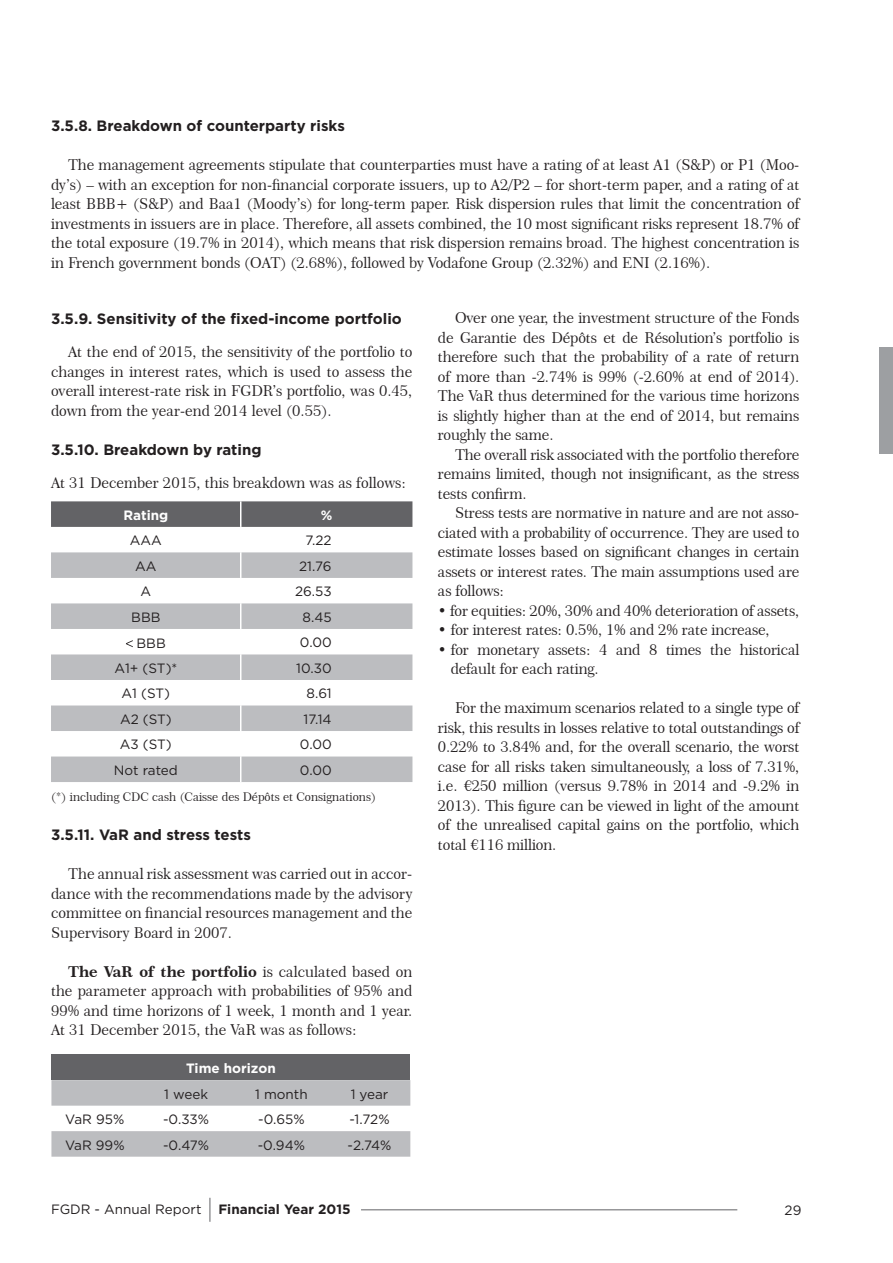
<style>
.page{position:relative;width:893px;height:1263px;background:#fff}
.page>*{position:absolute;margin:0;border:0;box-sizing:border-box;transform-origin:0 0}
.t1{font:15px/19.5px "Century 751 BT Roman No 2 B";letter-spacing:-.01em;color:#231f20;text-align:justify}
.t2{font:700 15px "Gotham HTF";color:#231f20}
.t3{font:15px "Century 751 BT Bold B";color:#231f20}
.t4{font:13.5px "Gotham HTF";color:#231f20}
.t5{font:700 13.5px "Gotham HTF";color:#fff}
.t6{font:700 13.5px "Gotham HTF";color:#231f20}
.t7{font:12px "Century 751 BT Roman No 2 B";color:#231f20}
.s1{font-family:"Century 751 BT Roman No 2 B"}
</style>
<div class="page">
<svg style="left:210px;top:1198px;width:1px;height:24px"></svg>
<hr style="left:361px;top:1209px;width:376px;height:1px;background:#636366">
<svg style="left:51px;top:501px;width:361px;height:281px"></svg>
<div style="left:51px;top:1054px;width:359px;height:26px;background:#636366"></div>
<svg style="left:51px;top:1080px;width:359px;height:77px"></svg>
<div style="left:879px;top:348px;width:14px;height:106px;background:#9d9fa2"></div>
<p class="t2" style="left:51px;top:117px;width:295px">3.5.8. Breakdown of counterparty risks</p>
<p class="t1" style="left:51px;top:155px;width:750px;text-indent:17px">The management agreements stipulate that counterparties must have a rating of at least A1 (S&amp;P) or P1 (Moo&shy;dy’s) – with an exception for non-financial corporate issuers, up to A2/P2 – for short-term paper, and a rating of at least BBB+ (S&amp;P) and Baa1 (Moody’s) for long-term paper. Risk dispersion rules that limit the concentration of investments in issuers are in place. Therefore, all assets combined, the 10 most significant risks represent 18.7% of the total exposure (19.7% in 2014), which means that risk dispersion remains broad. The highest concentration is in French government bonds (OAT) (2.68%), followed by Vodafone Group (2.32%) and ENI (2.16%).</p>
<p class="t2" style="left:51px;top:310px;width:352px">3.5.9. Sensitivity of the fixed-income portfolio</p>
<p class="t1" style="left:51px;top:342px;width:363px;text-indent:17px">At the end of 2015, the sensitivity of the portfolio to changes in interest rates, which is used to assess the overall interest-rate risk in FGDR’s portfolio, was 0.45, down from the year-end 2014 level (0.55).</p>
<p class="t2" style="left:51px;top:441px;width:212px">3.5.10. Breakdown by rating</p>
<p class="t1" style="left:51px;top:472px;width:356px">At 31 December 2015, this breakdown was as follows:</p>
<p class="t5" style="left:123px;top:507px;width:46px">Rating</p>
<p class="t5" style="left:321px;top:507px;width:13px">%</p>
<p class="t4" style="left:130px;top:533px;width:33px">AAA</p>
<p class="t4" style="left:305px;top:533px;width:28px">7.22</p>
<p class="t4" style="left:135px;top:558px;width:23px">AA</p>
<p class="t4" style="left:299px;top:558px;width:34px">21.76</p>
<p class="t4" style="left:141px;top:584px;width:12px">A</p>
<p class="t4" style="left:295px;top:584px;width:38px">26.53</p>
<p class="t4" style="left:131px;top:609px;width:31px">BBB</p>
<p class="t4" style="left:303px;top:609px;width:31px">8.45</p>
<p class="t4" style="left:137px;top:636px;width:31px">BBB</p>
<p class="t4" style="left:300px;top:635px;width:33px">0.00</p>
<p class="t4" style="left:114px;top:661px;width:64px">A1+ (ST)*</p>
<p class="t4" style="left:296px;top:661px;width:37px">10.30</p>
<p class="t4" style="left:122px;top:686px;width:50px">A1 (ST)</p>
<p class="t4" style="left:307px;top:686px;width:27px">8.61</p>
<p class="t4" style="left:120px;top:712px;width:53px">A2 (ST)</p>
<p class="t4" style="left:304px;top:712px;width:30px">17.14</p>
<p class="t4" style="left:120px;top:737px;width:53px">A3 (ST)</p>
<p class="t4" style="left:300px;top:737px;width:33px">0.00</p>
<p class="t4" style="left:114px;top:763px;width:65px">Not rated</p>
<p class="t4" style="left:300px;top:763px;width:33px">0.00</p>
<p class="t7" style="left:51px;top:790px;width:326px">(*) including CDC cash (Caisse des Dépôts et Consignations)</p>
<p class="t2" style="left:51px;top:826px;width:201px">3.5.11. VaR and stress tests</p>
<p class="t1" style="left:51px;top:864px;width:363px;text-indent:17px">The annual risk assessment was carried out in accor&shy;dance with the recommendations made by the advisory committee on financial resources management and the Supervisory Board in 2007.</p>
<p class="t3" style="left:68px;top:962px;width:346px">The VaR of the portfolio <span class="s1">is calculated based on</span></p>
<p class="t1" style="left:51px;top:981px;width:363px">the parameter approach with probabilities of 95% and 99% and time horizons of 1 week, 1 month and 1 year.<br>At 31 December 2015, the VaR was as follows:</p>
<p class="t5" style="left:186px;top:1060px;width:91px">Time horizon</p>
<p class="t4" style="left:164px;top:1086px;width:45px">1 week</p>
<p class="t4" style="left:255px;top:1086px;width:54px">1 month</p>
<p class="t4" style="left:351px;top:1086px;width:39px">1 year</p>
<p class="t4" style="left:65px;top:1112px;width:60px">VaR 95%</p>
<p class="t4" style="left:163px;top:1112px;width:48px">-0.33%</p>
<p class="t4" style="left:258px;top:1112px;width:48px">-0.65%</p>
<p class="t4" style="left:349px;top:1112px;width:42px">-1.72%</p>
<p class="t4" style="left:65px;top:1137px;width:61px">VaR 99%</p>
<p class="t4" style="left:163px;top:1137px;width:48px">-0.47%</p>
<p class="t4" style="left:258px;top:1137px;width:49px">-0.94%</p>
<p class="t4" style="left:348px;top:1137px;width:45px">-2.74%</p>
<p class="t1" style="left:438px;top:308px;width:363px;text-indent:17px">Over one year, the investment structure of the Fonds de Garantie des Dépôts et de Résolution’s portfolio is therefore such that the probability of a rate of return of more than -2.74% is 99% (-2.60% at end of 2014).<br>The VaR thus determined for the various time horizons is slightly higher than at the end of 2014, but remains roughly the same.</p>
<p class="t1" style="left:438px;top:445px;width:363px;text-indent:17px">The overall risk associated with the portfolio therefore remains limited, though not insignificant, as the stress tests confirm.</p>
<p class="t1" style="left:438px;top:503px;width:363px;text-indent:17px">Stress tests are normative in nature and are not asso&shy;ciated with a probability of occurrence. They are used to estimate losses based on significant changes in certain assets or interest rates. The main assumptions used are as follows:</p>
<p class="t1" style="left:438px;top:601px;width:363px">• for equities: 20%, 30% and 40% deterioration of assets,</p>
<p class="t1" style="left:438px;top:620px;width:333px">• for interest rates: 0.5%, 1% and 2% rate increase,</p>
<p class="t1" style="left:451px;top:640px;width:350px;text-indent:-13px">• for monetary assets: 4 and 8 times the historical default for each rating.</p>
<p class="t1" style="left:438px;top:698px;width:363px;text-indent:17px">For the maximum scenarios related to a single type of risk, this results in losses relative to total outstandings of 0.22% to 3.84% and, for the overall scenario, the worst case for all risks taken simultaneously, a loss of 7.31%, i.e. €250 million (versus 9.78% in 2014 and -9.2% in 2013). This figure can be viewed in light of the amount of the unrealised capital gains on the portfolio, which total €116 million.</p>
<p class="t6" style="left:218px;top:1202px;width:134px">Financial Year 2015</p>
<p class="t4" style="left:51px;top:1202px;width:152px">FGDR - Annual Report</p>
<p class="t4" style="left:785px;top:1203px;width:18px">29</p>
</div>
